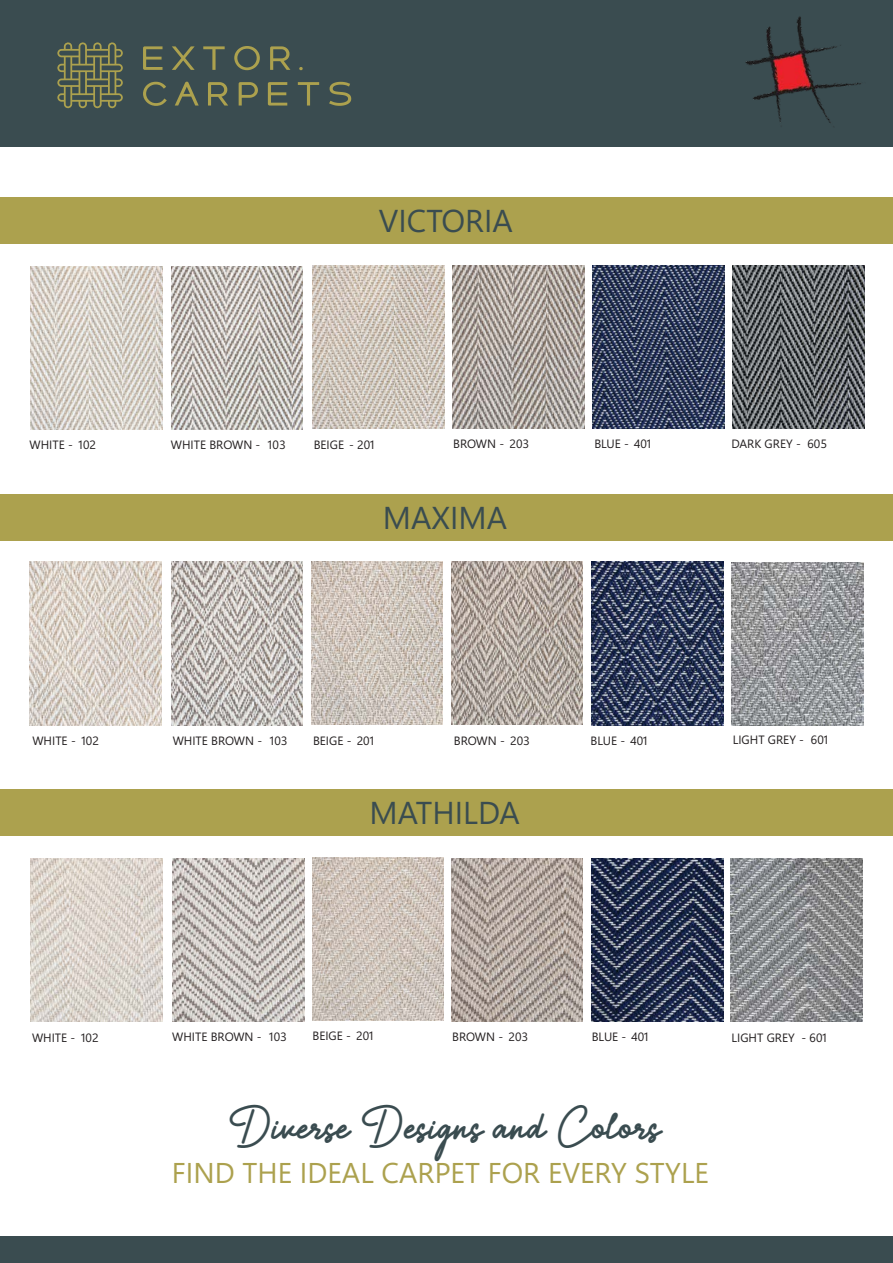
<style>
.page{position:relative;width:893px;height:1263px;background:#fff}
.page>*{position:absolute;margin:0;border:0;box-sizing:border-box;transform-origin:0 0}
.t1{font:34.5px "Authentica";color:#3a4c50}
.t2{font:31.5px "Segoe UI Variable";color:#3a4c50}
.t3{font:28.5px "Segoe UI Variable";color:#aca14e}
.t4{font:12px "Segoe UI Variable";color:#231f20}
</style>
<div class="page">
<div style="left:0;top:0;width:893px;height:146px;background:#3a4c50"></div>
<svg style="left:57px;top:42px;width:66px;height:67px"></svg>
<svg style="left:143px;top:46px;width:160px;height:24px"></svg>
<svg style="left:143px;top:82px;width:208px;height:24px"></svg>
<img style="left:745px;top:16px;width:116px;height:107px">
<div style="left:0;top:197px;width:893px;height:46px;background:#aca14e"></div>
<div style="left:0;top:494px;width:893px;height:47px;background:#aca14e"></div>
<div style="left:0;top:788px;width:893px;height:47px;background:#aca14e"></div>
<img style="left:593px;top:266px;width:131px;height:163px">
<img style="left:452px;top:266px;width:132px;height:163px">
<img style="left:733px;top:265px;width:132px;height:163px">
<img style="left:312px;top:266px;width:132px;height:163px">
<img style="left:31px;top:266px;width:131px;height:163px">
<img style="left:171px;top:266px;width:132px;height:163px">
<div style="left:0;top:1236px;width:893px;height:27px;background:#3a4c50"></div>
<img style="left:592px;top:561px;width:131px;height:164px">
<img style="left:451px;top:561px;width:132px;height:164px">
<img style="left:732px;top:562px;width:131px;height:164px">
<img style="left:311px;top:561px;width:132px;height:164px">
<img style="left:30px;top:562px;width:131px;height:163px">
<img style="left:171px;top:562px;width:132px;height:163px">
<img style="left:592px;top:858px;width:131px;height:163px">
<img style="left:451px;top:858px;width:132px;height:163px">
<img style="left:731px;top:858px;width:131px;height:163px">
<img style="left:312px;top:857px;width:132px;height:163px">
<img style="left:31px;top:858px;width:131px;height:163px">
<img style="left:172px;top:858px;width:132px;height:163px">
<h2 class="t2" style="left:379px;top:199px;width:135px">VICTORIA</h2>
<p class="t4" style="left:30px;top:436px;width:68px">WHITE - 102</p>
<p class="t4" style="left:171px;top:436px;width:116px">WHITE BROWN - 103</p>
<p class="t4" style="left:314px;top:436px;width:63px">BEIGE - 201</p>
<p class="t4" style="left:453px;top:436px;width:77px">BROWN - 203</p>
<p class="t4" style="left:594px;top:436px;width:59px">BLUE - 401</p>
<p class="t4" style="left:731px;top:435px;width:97px">DARK GREY - 605</p>
<h2 class="t2" style="left:383px;top:496px;width:126px">MAXIMA</h2>
<p class="t4" style="left:32px;top:732px;width:68px">WHITE - 102</p>
<p class="t4" style="left:173px;top:732px;width:116px">WHITE BROWN - 103</p>
<p class="t4" style="left:313px;top:732px;width:63px">BEIGE - 201</p>
<p class="t4" style="left:454px;top:732px;width:77px">BROWN - 203</p>
<p class="t4" style="left:591px;top:732px;width:59px">BLUE - 401</p>
<p class="t4" style="left:733px;top:731px;width:97px">LIGHT GREY - 601</p>
<h2 class="t2" style="left:370px;top:791px;width:152px">MATHILDA</h2>
<p class="t4" style="left:32px;top:1029px;width:68px">WHITE - 102</p>
<p class="t4" style="left:172px;top:1028px;width:116px">WHITE BROWN - 103</p>
<p class="t4" style="left:312px;top:1028px;width:63px">BEIGE - 201</p>
<p class="t4" style="left:452px;top:1029px;width:77px">BROWN - 203</p>
<p class="t4" style="left:592px;top:1029px;width:59px">BLUE - 401</p>
<p class="t4" style="left:731px;top:1029px;width:97px">LIGHT GREY - 601</p>
<h1 class="t1" style="left:230px;top:1106px;width:435px">Diverse Designs and Colors</h1>
<h3 class="t3" style="left:172px;top:1153px;width:538px">FIND THE IDEAL CARPET FOR EVERY STYLE</h3>
</div>
